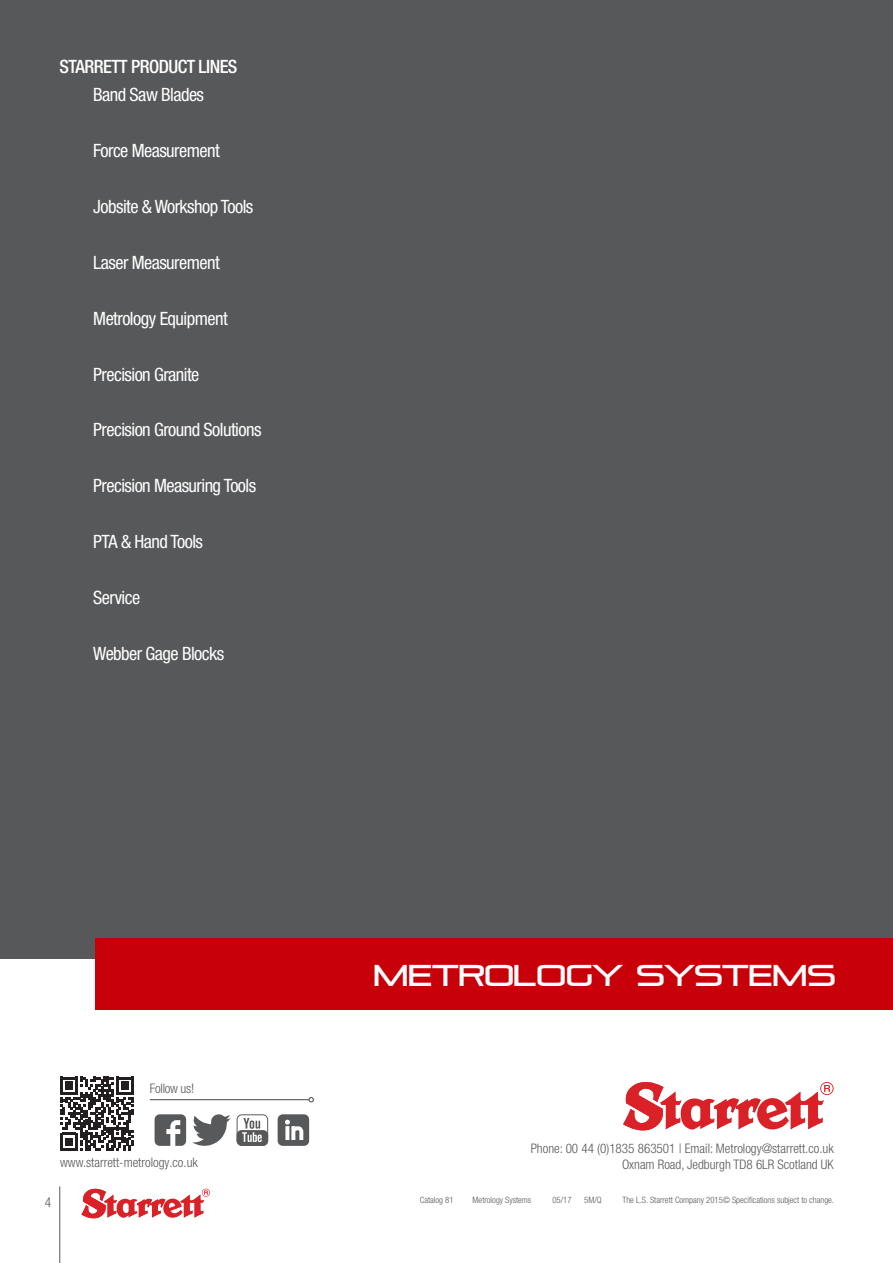
<style>
.page{position:relative;width:893px;height:1263px;background:#fff}
.page>*{position:absolute;margin:0;border:0;box-sizing:border-box;transform-origin:0 0}
.t1{font:30px "Pirulen";letter-spacing:-.04em;color:#fff}
.t2{font:condensed 18.3px "Helvetica Neue LT Pro";letter-spacing:-.03em;color:#fff}
.t3{font:500 condensed 18.3px "Helvetica Neue LT Pro";letter-spacing:-.03em;color:#fff}
.t4{font:300 condensed 13.5px "Helvetica Neue LT Pro";color:#57585a}
.t5{font:300 condensed 13.2px "Helvetica Neue LT Pro";color:#57585a}
.t6{font:300 condensed 13.2px "Helvetica Neue LT Pro";letter-spacing:-.02em;color:#57585a}
.t7{font:300 condensed 8.7px "Helvetica Neue LT Pro";color:#57585a}
</style>
<div class="page">
<svg style="left:81px;top:1188px;width:129px;height:31px"></svg>
<hr style="left:59px;top:1186px;width:1px;height:77px;background:#57585a">
<div style="left:0;top:0;width:893px;height:959px;background:#57585a"></div>
<div style="left:96px;top:938px;width:797px;height:72px;background:#c8000a"></div>
<svg style="left:623px;top:1082px;width:211px;height:49px"></svg>
<hr style="left:150px;top:1099px;width:159px;height:1px;background:#57585a">
<svg style="left:308px;top:1097px;width:6px;height:5px"></svg>
<svg style="left:155px;top:1114px;width:31px;height:32px"></svg>
<svg style="left:192px;top:1114px;width:39px;height:32px"></svg>
<svg style="left:237px;top:1114px;width:31px;height:32px"></svg>
<svg style="left:278px;top:1114px;width:31px;height:32px"></svg>
<svg style="left:60px;top:1077px;width:74px;height:73px"></svg>
<p class="t3" style="left:60px;top:55px;width:179px">STARRETT PRODUCT LINES</p>
<p class="t2" style="left:93px;top:84px;width:112px">Band Saw Blades</p>
<p class="t2" style="left:93px;top:140px;width:128px">Force Measurement</p>
<p class="t2" style="left:93px;top:196px;width:162px">Jobsite &amp; Workshop Tools</p>
<p class="t2" style="left:93px;top:252px;width:128px">Laser Measurement</p>
<p class="t2" style="left:93px;top:307px;width:136px">Metrology Equipment</p>
<p class="t2" style="left:93px;top:363px;width:108px">Precision Granite</p>
<p class="t2" style="left:93px;top:419px;width:170px">Precision Ground Solutions</p>
<p class="t2" style="left:93px;top:475px;width:164px">Precision Measuring Tools</p>
<p class="t2" style="left:93px;top:531px;width:111px">PTA &amp; Hand Tools</p>
<p class="t2" style="left:93px;top:586px;width:49px">Service</p>
<p class="t2" style="left:93px;top:642px;width:132px">Webber Gage Blocks</p>
<p class="t6" style="left:150px;top:1081px;width:46px">Follow us!</p>
<p class="t5" style="left:60px;top:1155px;width:139px">www.starrett-metrology.co.uk</p>
<p class="t4" style="left:45px;top:1194px;width:8px">4</p>
<p class="t1" style="left:373px;top:957px;width:465px">METROLOGY SYSTEMS</p>
<p class="t5" style="left:531px;top:1141px;width:305px">Phone: 00 44 (0)1835 863501 | Email: Metrology@starrett.co.uk</p>
<p class="t5" style="left:622px;top:1156px;width:213px">Oxnam Road, Jedburgh TD8 6LR Scotland UK</p>
<p class="t7" style="left:420px;top:1194px;width:35px">Catalog 81</p>
<p class="t7" style="left:473px;top:1194px;width:60px">Metrology Systems</p>
<p class="t7" style="left:552px;top:1194px;width:21px">05/17</p>
<p class="t7" style="left:584px;top:1194px;width:19px">5M/Q</p>
<p class="t7" style="left:622px;top:1194px;width:213px">The L.S. Starrett Company 2015© Specifications subject to change.</p>
</div>
